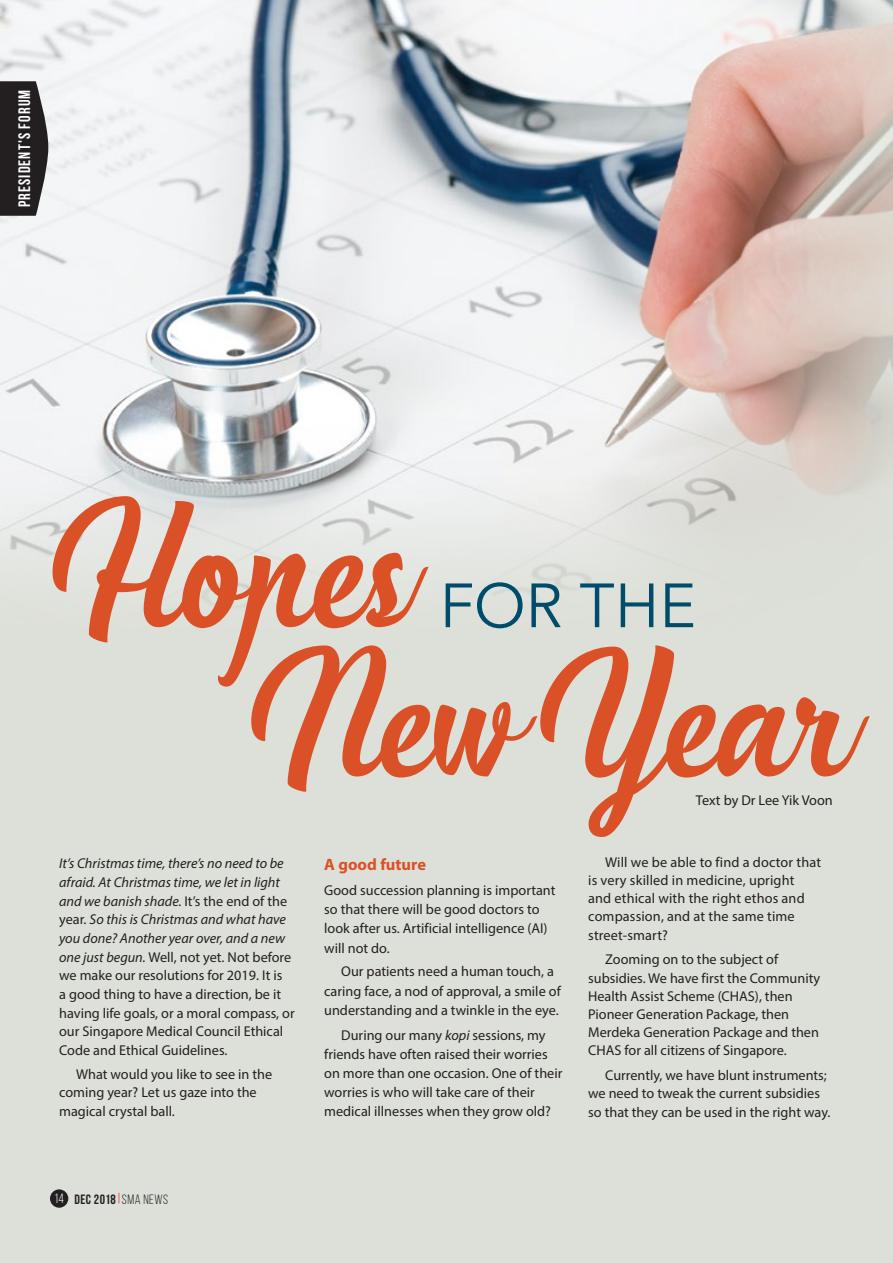
<style>
.page{position:relative;width:893px;height:1263px;background:#dde0d8}
.page>*{position:absolute;margin:0;border:0;box-sizing:border-box;transform-origin:0 0}
.t1{font:154.35px/149.2px "Handycheera";color:#db5127}
.t2{font:300 61.8px "Avenir 45";color:#004d6b}
.t3{font:700 16.5px "Bebas Neue";letter-spacing:.065em;color:#fff}
.t4{font:700 16.5px "Myriad Pro";color:#db5127}
.t5{font:14.25px/18.8px "Myriad Pro";color:#231f20}
.t6{font:13.5px "Bebas Neue";letter-spacing:.035em;color:#231f20}
.s1{font-style:italic}
.s2{color:#fff}
.s3{font-style:inherit}
</style>
<div class="page">
<img style="left:0;top:0;width:893px;height:601px">
<div style="left:50px;top:1189px;width:18px;height:19px;background:#231f20;border-radius:50%"></div>
<svg style="left:0;top:81px;width:48px;height:135px;background:#383435"></svg>
<p class="t3" style="left:15px;top:207px;width:119px;rotate:-90deg">PRESIDENT'S FORUM</p>
<h1 class="t1" style="left:238px;top:500px;width:612px;text-indent:-199px">Hopes<br>New Year</h1>
<h2 class="t2" style="left:440px;top:570px;width:258px">FOR THE</h2>
<p class="t5" style="left:696px;top:791px;width:138px">Text by Dr Lee Yik Voon</p>
<p class="t5" style="left:59px;top:854px;width:237px"><span class="s1">It’s Christmas time, there’s no need to be afraid. At Christmas time, we let in light and we banish shade.</span> It’s the end of the year. <span class="s1">So this is Christmas and what have you done? Another year over, and a new one just begun.</span> Well, not yet. Not before we make our resolutions for 2019. It is<br>a good thing to have a direction, be it having life goals, or a moral compass, or our Singapore Medical Council Ethical Code and Ethical Guidelines.</p>
<p class="t5" style="left:59px;top:1064px;width:215px;text-indent:17px">What would you like to see in the coming year? Let us gaze into the magical crystal ball.</p>
<p class="t6" style="left:54px;top:1191px;width:115px"><span class="s2">14</span> DEC 2018 <span class="s3">SMA NEWS</span></p>
<p class="t4" style="left:324px;top:854px;width:103px">A good future</p>
<p class="t5" style="left:324px;top:881px;width:233px">Good succession planning is important so that there will be good doctors to look after us. Artificial intelligence (AI) will not do.</p>
<p class="t5" style="left:324px;top:962px;width:238px;text-indent:17px">Our patients need a human touch, a caring face, a nod of approval, a smile of understanding and a twinkle in the eye.</p>
<p class="t5" style="left:324px;top:1025px;width:240px;text-indent:17px">During our many <span class="s1">kopi</span> sessions, my friends have often raised their worries on more than one occasion. One of their worries is who will take care of their medical illnesses when they grow old?</p>
<p class="t5" style="left:588px;top:853px;width:234px;line-height:18.3px;text-indent:17px">Will we be able to find a doctor that is very skilled in medicine, upright<br>and ethical with the right ethos and compassion, and at the same time street-smart?</p>
<p class="t5" style="left:588px;top:950px;width:233px;line-height:18.3px;text-indent:17px">Zooming on to the subject of subsidies. We have first the Community Health Assist Scheme (CHAS), then Pioneer Generation Package, then Merdeka Generation Package and then CHAS for all citizens of Singapore.</p>
<p class="t5" style="left:588px;top:1066px;width:244px;line-height:18.3px;text-indent:17px">Currently, we have blunt instruments; we need to tweak the current subsidies so that they can be used in the right way.</p>
</div>
